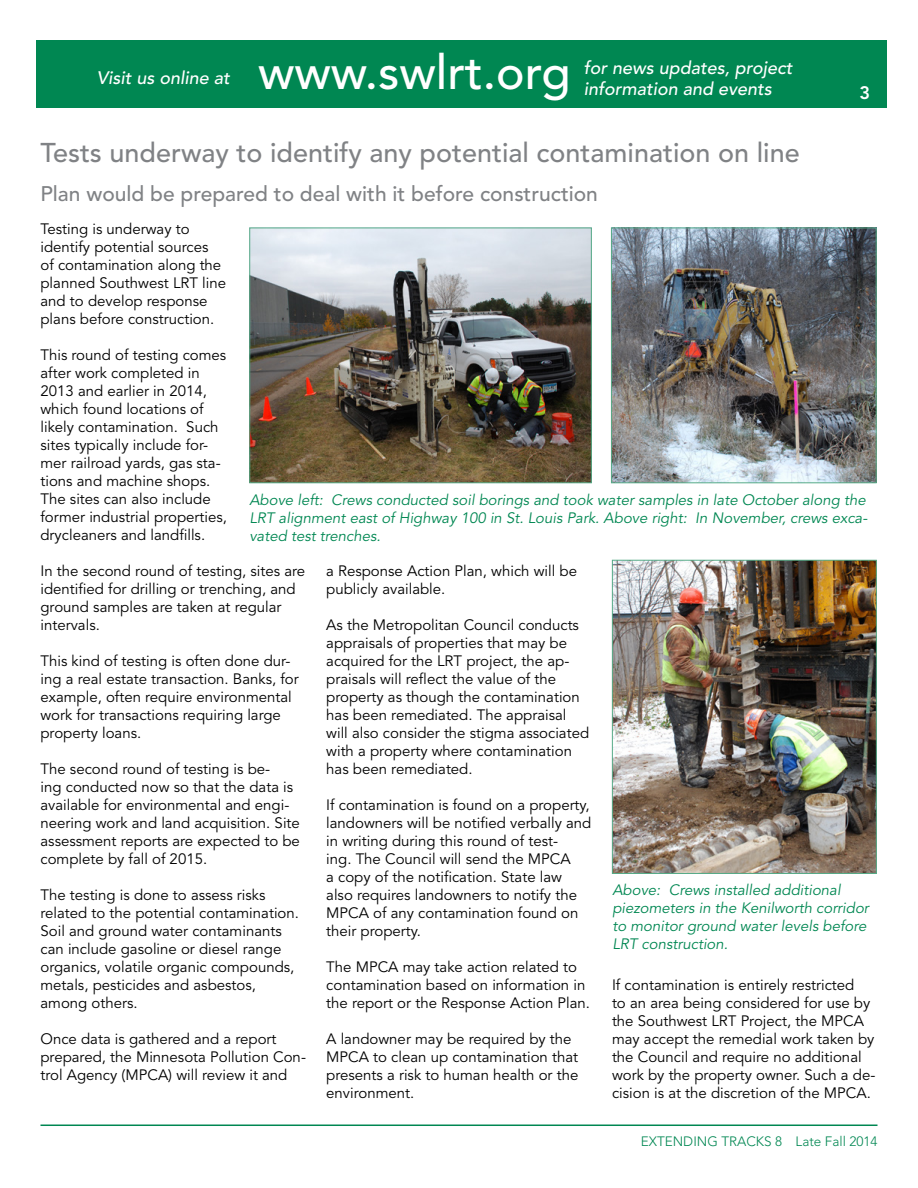
<style>
.page{position:relative;width:918px;height:1188px;background:#fff}
.page>*{position:absolute;margin:0;border:0;box-sizing:border-box;transform-origin:0 0}
.t1{font:500 48px "Avenir LT Std";color:#fff}
.Head_level_1{font:500 27px "Avenir LT Std";color:#808285}
.Subhead_2{font:500 21px "Avenir LT Std";color:#808285}
.t2{font:italic 500 18px/21.6px "Avenir LT Std";color:#fff}
.t3{font:800 18px "Avenir LT Std";color:#fff}
.Text_Paragraph{font:15px/18px "Avenir LT Std";color:#000}
.Captiony{font:italic 15px/18px "Avenir LT Std";color:#008752}
.t4{font:300 13.5px "Avenir LT Std";color:#008752}
</style>
<div class="page">
<div style="left:36px;top:40px;width:851px;height:68px;background:#008752"></div>
<hr style="left:40px;top:1125px;width:838px;height:1px;background:#008752">
<img style="left:614px;top:562px;width:261px;height:310px">
<div style="left:612px;top:560px;width:265px;height:314px;border:1px solid #57ab88"></div>
<img style="left:251px;top:230px;width:339px;height:251px">
<div style="left:249px;top:228px;width:343px;height:255px;border:1px solid #57ab88"></div>
<img style="left:613px;top:230px;width:262px;height:251px">
<div style="left:611px;top:228px;width:266px;height:255px;border:1px solid #57ab88"></div>
<p class="t2" style="left:97px;top:68px;width:135px">Visit us online at</p>
<h1 class="t1" style="left:258px;top:45px;width:314px">www.swlrt.org</h1>
<p class="t2" style="left:584px;top:57px;width:210px">for news updates, project information and events</p>
<p class="t3" style="left:859px;top:82px;width:12px">3</p>
<h1 class="Head_level_1" style="left:40px;top:137px;width:761px">Tests underway to identify any potential contamination on line</h1>
<h2 class="Subhead_2" style="left:40px;top:181px;width:559px">Plan would be prepared to deal with it before construction</h2>
<p class="Text_Paragraph" style="left:40px;top:220px;width:187px">Testing is underway to identify potential sources<br>of contamination along the planned Southwest LRT line and to develop response plans before construction.</p>
<p class="Text_Paragraph" style="left:40px;top:346px;width:188px">This round of testing comes after work completed in<br>2013 and earlier in 2014, which found locations of likely contamination. Such sites typically include for&shy;mer railroad yards, gas sta&shy;tions and machine shops.<br>The sites can also include former industrial properties, drycleaners and landfills.</p>
<p class="Text_Paragraph" style="left:40px;top:562px;width:266px">In the second round of testing, sites are identified for drilling or trenching, and ground samples are taken at regular intervals.</p>
<p class="Text_Paragraph" style="left:40px;top:652px;width:260px">This kind of testing is often done dur&shy;ing a real estate transaction. Banks, for example, often require environmental work for transactions requiring large property loans.</p>
<p class="Text_Paragraph" style="left:40px;top:760px;width:261px">The second round of testing is be-<br>ing conducted now so that the data is available for environmental and engi&shy;neering work and land acquisition. Site assessment reports are expected to be complete by fall of 2015.</p>
<p class="Text_Paragraph" style="left:40px;top:886px;width:260px">The testing is done to assess risks related to the potential contamination.<br>Soil and ground water contaminants can include gasoline or diesel range organics, volatile organic compounds, metals, pesticides and asbestos, among others.</p>
<p class="Text_Paragraph" style="left:40px;top:1030px;width:267px">Once data is gathered and a report prepared, the Minnesota Pollution Con&shy;trol Agency (MPCA) will review it and</p>
<p class="Captiony" style="left:249px;top:491px;width:620px;text-align:justify">Above left: Crews conducted soil borings and took water samples in late October along the LRT alignment east of Highway 100 in St. Louis Park. Above right: In November, crews exca&shy;vated test trenches.</p>
<p class="Text_Paragraph" style="left:326px;top:562px;width:252px">a Response Action Plan, which will be publicly available.</p>
<p class="Text_Paragraph" style="left:326px;top:616px;width:265px">As the Metropolitan Council conducts appraisals of properties that may be acquired for the LRT project, the ap&shy;praisals will reflect the value of the property as though the contamination has been remediated. The appraisal will also consider the stigma associated with a property where contamination has been remediated.</p>
<p class="Text_Paragraph" style="left:326px;top:796px;width:267px">If contamination is found on a property, landowners will be notified verbally and in writing during this round of test-<br>ing. The Council will send the MPCA<br>a copy of the notification. State law also requires landowners to notify the MPCA of any contamination found on their property.</p>
<p class="Text_Paragraph" style="left:326px;top:958px;width:265px">The MPCA may take action related to contamination based on information in the report or the Response Action Plan.</p>
<p class="Text_Paragraph" style="left:326px;top:1030px;width:254px">A landowner may be required by the<br>MPCA to clean up contamination that presents a risk to human health or the environment.</p>
<p class="Captiony" style="left:612px;top:882px;width:258px">Above: Crews installed additional piezometers in the Kenilworth corridor to monitor ground water levels before LRT construction.</p>
<p class="Text_Paragraph" style="left:612px;top:976px;width:265px">If contamination is entirely restricted<br>to an area being considered for use by the Southwest LRT Project, the MPCA may accept the remedial work taken by the Council and require no additional work by the property owner. Such a de&shy;cision is at the discretion of the MPCA.</p>
<p class="t4" style="left:641px;top:1134px;width:238px">EXTENDING TRACKS 8 Late Fall 2014</p>
</div>
